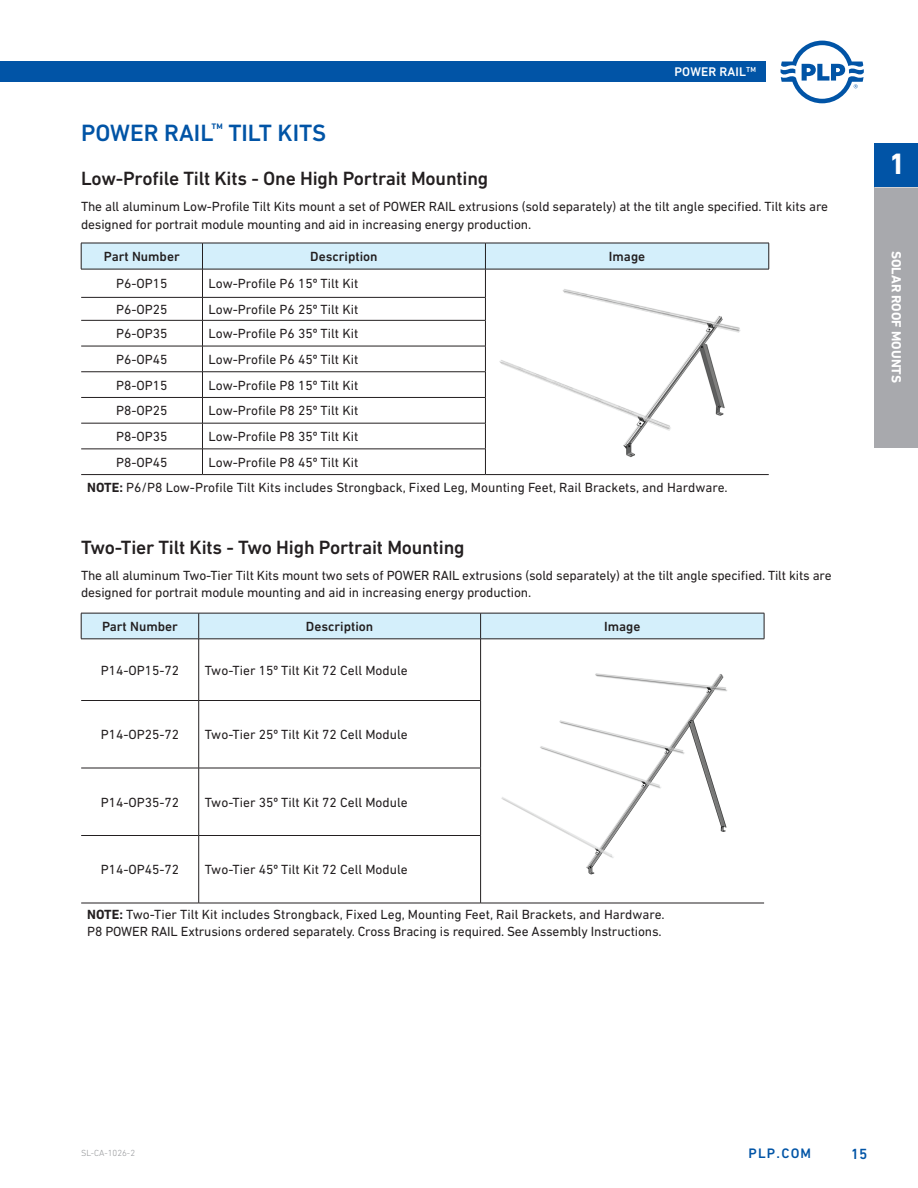
<style>
.page{position:relative;width:918px;height:1188px;background:#fff}
.page>*{position:absolute;margin:0;border:0;box-sizing:border-box;transform-origin:0 0}
.t1{font:700 30px "DIN Next LT Pro";color:#fff}
.t2{font:500 24px "DIN Next LT Pro";color:#0154a6}
.t3{font:500 19.5px "DIN Next LT Pro";letter-spacing:-.01em;color:#231f20}
.t4{font:500 15px "DIN Next LT Pro";color:#0154a6}
.t5{font:500 13.95px "DIN Next LT Pro";letter-spacing:.08em;color:#0154a6}
.t6{font:13.5px/17.2px "DIN Next LT Pro";letter-spacing:-.01em;color:#231f20}
.t7{font:500 13.5px "DIN Next LT Pro";color:#231f20}
.t8{font:700 13.5px "DIN Next LT Pro";color:#fff}
.t9{font:500 12.75px "DIN Next LT Pro";letter-spacing:.01em;color:#fff}
.t10{font:300 9px "DIN Next LT Pro";color:#939598}
.s1{font-weight:700}
</style>
<div class="page">
<div style="left:0;top:62px;width:766px;height:20px;background:#0154a6"></div>
<svg style="left:781px;top:41px;width:83px;height:62px"></svg>
<img style="left:501px;top:673px;width:226px;height:202px">
<hr style="left:81px;top:474px;width:121px;height:1px;background:#231f20">
<hr style="left:202px;top:474px;width:283px;height:1px;background:#231f20">
<hr style="left:485px;top:474px;width:284px;height:1px;background:#231f20">
<svg style="left:81px;top:243px;width:689px;height:231px"></svg>
<hr style="left:198px;top:639px;width:1px;height:61px;background:#231f20">
<hr style="left:81px;top:639px;width:118px;height:1px;background:#231f20">
<hr style="left:199px;top:639px;width:282px;height:1px;background:#231f20">
<hr style="left:481px;top:639px;width:283px;height:1px;background:#231f20">
<svg style="left:81px;top:613px;width:684px;height:26px;background:#cae3ef"></svg>
<hr style="left:81px;top:700px;width:118px;height:1px;background:#231f20">
<hr style="left:199px;top:700px;width:282px;height:1px;background:#231f20">
<hr style="left:198px;top:701px;width:1px;height:67px;background:#231f20">
<hr style="left:81px;top:768px;width:118px;height:1px;background:#231f20">
<hr style="left:199px;top:768px;width:282px;height:1px;background:#231f20">
<hr style="left:198px;top:768px;width:1px;height:67px;background:#231f20">
<hr style="left:81px;top:835px;width:118px;height:1px;background:#231f20">
<hr style="left:199px;top:835px;width:282px;height:1px;background:#231f20">
<hr style="left:198px;top:836px;width:1px;height:67px;background:#231f20">
<hr style="left:81px;top:903px;width:118px;height:1px;background:#231f20">
<hr style="left:199px;top:903px;width:282px;height:1px;background:#231f20">
<hr style="left:481px;top:903px;width:283px;height:1px;background:#231f20">
<hr style="left:480px;top:639px;width:1px;height:61px;background:#231f20">
<hr style="left:480px;top:701px;width:1px;height:67px;background:#231f20">
<hr style="left:480px;top:768px;width:1px;height:67px;background:#231f20">
<hr style="left:480px;top:836px;width:1px;height:67px;background:#231f20">
<div style="left:875px;top:187px;width:43px;height:261px;background:#a8a9ad"></div>
<div style="left:875px;top:143px;width:43px;height:43px;background:#0154a6"></div>
<p class="t9" style="left:675px;top:65px;width:83px">POWER RAIL<sup>TM</sup></p>
<h2 class="t2" style="left:81px;top:119px;width:247px">POWER RAIL<sup>™</sup> TILT KITS</h2>
<h3 class="t3" style="left:81px;top:167px;width:409px">Low-Profile Tilt Kits - One High Portrait Mounting</h3>
<p class="t6" style="left:81px;top:198px;width:749px">The all aluminum Low-Profile Tilt Kits mount a set of POWER RAIL extrusions (sold separately) at the tilt angle specified. Tilt kits are designed for portrait module mounting and aid in increasing energy production.</p>
<p class="t7" style="left:104px;top:249px;width:77px">Part Number</p>
<p class="t7" style="left:310px;top:249px;width:69px">Description</p>
<p class="t7" style="left:609px;top:249px;width:38px">Image</p>
<p class="t6" style="left:116px;top:275px;width:53px">P6-OP15</p>
<p class="t6" style="left:209px;top:275px;width:151px">Low-Profile P6 15º Tilt Kit</p>
<p class="t6" style="left:116px;top:301px;width:53px">P6-OP25</p>
<p class="t6" style="left:209px;top:301px;width:151px">Low-Profile P6 25º Tilt Kit</p>
<p class="t6" style="left:116px;top:325px;width:53px">P6-OP35</p>
<p class="t6" style="left:209px;top:325px;width:151px">Low-Profile P6 35º Tilt Kit</p>
<p class="t6" style="left:116px;top:351px;width:53px">P6-OP45</p>
<p class="t6" style="left:209px;top:351px;width:151px">Low-Profile P6 45º Tilt Kit</p>
<p class="t6" style="left:116px;top:376px;width:53px">P8-OP15</p>
<p class="t6" style="left:209px;top:376px;width:151px">Low-Profile P8 15º Tilt Kit</p>
<p class="t6" style="left:116px;top:402px;width:53px">P8-OP25</p>
<p class="t6" style="left:209px;top:402px;width:151px">Low-Profile P8 25º Tilt Kit</p>
<p class="t6" style="left:116px;top:428px;width:53px">P8-OP35</p>
<p class="t6" style="left:209px;top:428px;width:151px">Low-Profile P8 35º Tilt Kit</p>
<p class="t6" style="left:116px;top:453px;width:53px">P8-OP45</p>
<p class="t6" style="left:87px;top:449px;width:642px;line-height:25.7px;text-indent:121px">Low-Profile P8 45º Tilt Kit<br><span class="s1">NOTE:</span> P6/P8 Low-Profile Tilt Kits includes Strongback, Fixed Leg, Mounting Feet, Rail Brackets, and Hardware.</p>
<h3 class="t3" style="left:81px;top:536px;width:385px">Two-Tier Tilt Kits - Two High Portrait Mounting</h3>
<p class="t6" style="left:81px;top:566px;width:752px">The all aluminum Two-Tier Tilt Kits mount two sets of POWER RAIL extrusions (sold separately) at the tilt angle specified. Tilt kits are designed for portrait module mounting and aid in increasing energy production.</p>
<p class="t7" style="left:102px;top:619px;width:77px">Part Number</p>
<p class="t7" style="left:306px;top:619px;width:69px">Description</p>
<p class="t7" style="left:604px;top:619px;width:38px">Image</p>
<p class="t6" style="left:101px;top:661px;width:80px">P14-OP15-72</p>
<p class="t6" style="left:205px;top:661px;width:204px">Two-Tier 15º Tilt Kit 72 Cell Module</p>
<p class="t6" style="left:101px;top:726px;width:80px">P14-OP25-72</p>
<p class="t6" style="left:205px;top:726px;width:204px">Two-Tier 25º Tilt Kit 72 Cell Module</p>
<p class="t6" style="left:101px;top:793px;width:80px">P14-OP35-72</p>
<p class="t6" style="left:205px;top:793px;width:204px">Two-Tier 35º Tilt Kit 72 Cell Module</p>
<p class="t6" style="left:101px;top:861px;width:80px">P14-OP45-72</p>
<p class="t6" style="left:205px;top:861px;width:204px">Two-Tier 45º Tilt Kit 72 Cell Module</p>
<p class="t6" style="left:87px;top:906px;width:579px;line-height:16.5px"><span class="s1">NOTE:</span> Two-Tier Tilt Kit includes Strongback, Fixed Leg, Mounting Feet, Rail Brackets, and Hardware.<br>P8 POWER RAIL Extrusions ordered separately. Cross Bracing is required. See Assembly Instructions.</p>
<h1 class="t1" style="left:889px;top:147px;width:18px">1</h1>
<p class="t8" style="left:904px;top:251px;width:134px;rotate:90deg">SOLAR ROOF MOUNTS</p>
<p class="t10" style="left:81px;top:1148px;width:56px">SL-CA-1026-2</p>
<p class="t5" style="left:749px;top:1145px;width:64px">PLP.COM</p>
<p class="t4" style="left:851px;top:1145px;width:18px">15</p>
</div>
